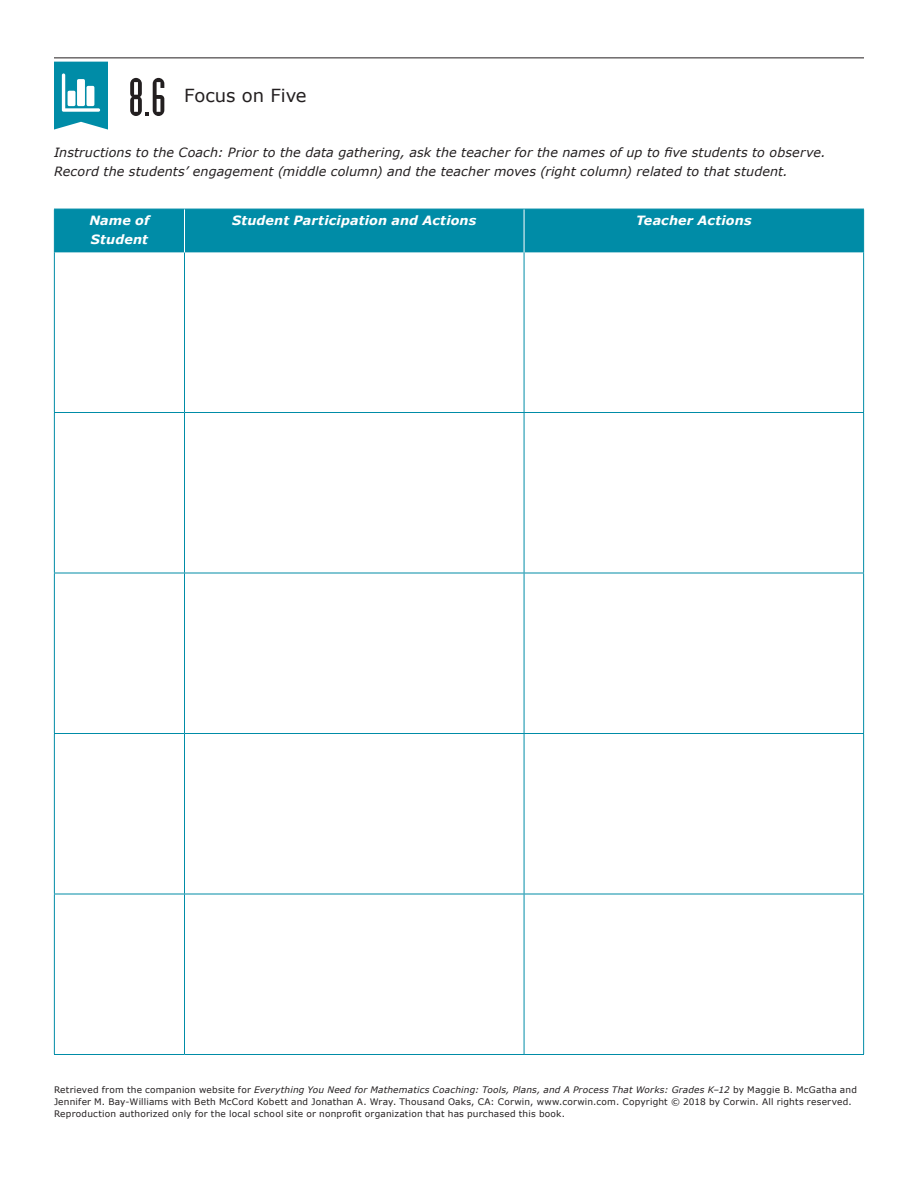
<style>
.page{position:relative;width:918px;height:1188px;background:#fff}
.page>*{position:absolute;margin:0;border:0;box-sizing:border-box;transform-origin:0 0}
.worksheet_header{font:52.5px "Industria Solid";color:#231f20}
.worksheet_header-2{font:18px "Verdana";letter-spacing:-.005em;color:#231f20}
.instructions{font:italic 12.75px/19.5px "Verdana";letter-spacing:.005em;color:#231f20}
.TBLH{font:italic 700 12.75px/19.5px "Verdana";letter-spacing:.01em;color:#fff}
.t1{font:9px/12px "Verdana";letter-spacing:.025em;color:#231f20}
.s1{font-style:italic}
</style>
<div class="page">
<div style="left:55px;top:210px;width:808px;height:42px;background:#008ca7"></div>
<hr style="left:54px;top:209px;width:130px;height:1px;background:#008ca7">
<hr style="left:54px;top:209px;width:1px;height:43px;background:#008ca7">
<hr style="left:184px;top:209px;width:340px;height:1px;background:#008ca7">
<hr style="left:524px;top:209px;width:340px;height:1px;background:#008ca7">
<hr style="left:184px;top:252px;width:1px;height:160px;background:#008ca7">
<hr style="left:524px;top:252px;width:1px;height:160px;background:#008ca7">
<hr style="left:54px;top:412px;width:130px;height:1px;background:#008ca7">
<hr style="left:184px;top:412px;width:340px;height:1px;background:#008ca7">
<hr style="left:184px;top:413px;width:1px;height:160px;background:#008ca7">
<hr style="left:524px;top:412px;width:340px;height:1px;background:#008ca7">
<hr style="left:524px;top:413px;width:1px;height:160px;background:#008ca7">
<hr style="left:54px;top:573px;width:130px;height:1px;background:#008ca7">
<hr style="left:184px;top:573px;width:340px;height:1px;background:#008ca7">
<hr style="left:184px;top:573px;width:1px;height:160px;background:#008ca7">
<hr style="left:524px;top:573px;width:340px;height:1px;background:#008ca7">
<hr style="left:524px;top:573px;width:1px;height:160px;background:#008ca7">
<hr style="left:54px;top:733px;width:130px;height:1px;background:#008ca7">
<hr style="left:184px;top:733px;width:340px;height:1px;background:#008ca7">
<hr style="left:184px;top:734px;width:1px;height:160px;background:#008ca7">
<hr style="left:524px;top:733px;width:340px;height:1px;background:#008ca7">
<hr style="left:524px;top:734px;width:1px;height:160px;background:#008ca7">
<hr style="left:54px;top:894px;width:130px;height:1px;background:#008ca7">
<hr style="left:184px;top:894px;width:340px;height:1px;background:#008ca7">
<hr style="left:184px;top:894px;width:1px;height:160px;background:#008ca7">
<hr style="left:524px;top:894px;width:340px;height:1px;background:#008ca7">
<hr style="left:524px;top:894px;width:1px;height:160px;background:#008ca7">
<hr style="left:184px;top:209px;width:1px;height:43px;background:#fff">
<hr style="left:524px;top:209px;width:1px;height:43px;background:#fff">
<hr style="left:54px;top:252px;width:1px;height:160px;background:#008ca7">
<hr style="left:863px;top:252px;width:1px;height:160px;background:#008ca7">
<hr style="left:54px;top:413px;width:1px;height:160px;background:#008ca7">
<hr style="left:863px;top:413px;width:1px;height:160px;background:#008ca7">
<hr style="left:54px;top:573px;width:1px;height:160px;background:#008ca7">
<hr style="left:863px;top:573px;width:1px;height:160px;background:#008ca7">
<hr style="left:54px;top:734px;width:1px;height:160px;background:#008ca7">
<hr style="left:863px;top:734px;width:1px;height:160px;background:#008ca7">
<hr style="left:54px;top:894px;width:1px;height:160px;background:#008ca7">
<hr style="left:863px;top:894px;width:1px;height:160px;background:#008ca7">
<hr style="left:54px;top:1054px;width:130px;height:1px;background:#008ca7">
<hr style="left:184px;top:1054px;width:340px;height:1px;background:#008ca7">
<hr style="left:524px;top:1054px;width:340px;height:1px;background:#008ca7">
<hr style="left:863px;top:209px;width:1px;height:43px;background:#008ca7">
<svg style="left:54px;top:62px;width:54px;height:68px;background:#299eb5"></svg>
<div style="left:68px;top:91px;width:7px;height:15px;background:#fff;border-radius:2px"></div>
<div style="left:77px;top:79px;width:8px;height:27px;background:#fff;border-radius:2px"></div>
<div style="left:87px;top:86px;width:7px;height:20px;background:#fff;border-radius:2px"></div>
<hr style="left:54px;top:57px;width:810px;height:1px;background:#231f20">
<p class="worksheet_header" style="left:128px;top:68px;width:40px">8.6</p>
<p class="worksheet_header-2" style="left:184px;top:83px;width:124px">Focus on Five</p>
<p class="instructions" style="left:54px;top:142px;width:773px">Instructions to the Coach: Prior to the data gathering, ask the teacher for the names of up to five students to observe.<br>Record the students’ engagement (middle column) and the teacher moves (right column) related to that student.</p>
<p class="TBLH" style="left:89px;top:210px;width:62px">Name of<br>Student</p>
<p class="TBLH" style="left:232px;top:210px;width:246px">Student Participation and Actions</p>
<p class="TBLH" style="left:636px;top:210px;width:117px">Teacher Actions</p>
<p class="t1" style="left:54px;top:1084px;width:805px">Retrieved from the companion website for <span class="s1">Everything You Need for Mathematics Coaching: Tools, Plans, and A Process That Works: Grades K–12</span> by Maggie B. McGatha and<br>Jennifer M. Bay-Williams with Beth McCord Kobett and Jonathan A. Wray. Thousand Oaks, CA: Corwin, www.corwin.com. Copyright © 2018 by Corwin. All rights reserved.<br>Reproduction authorized only for the local school site or nonprofit organization that has purchased this book.</p>
</div>
